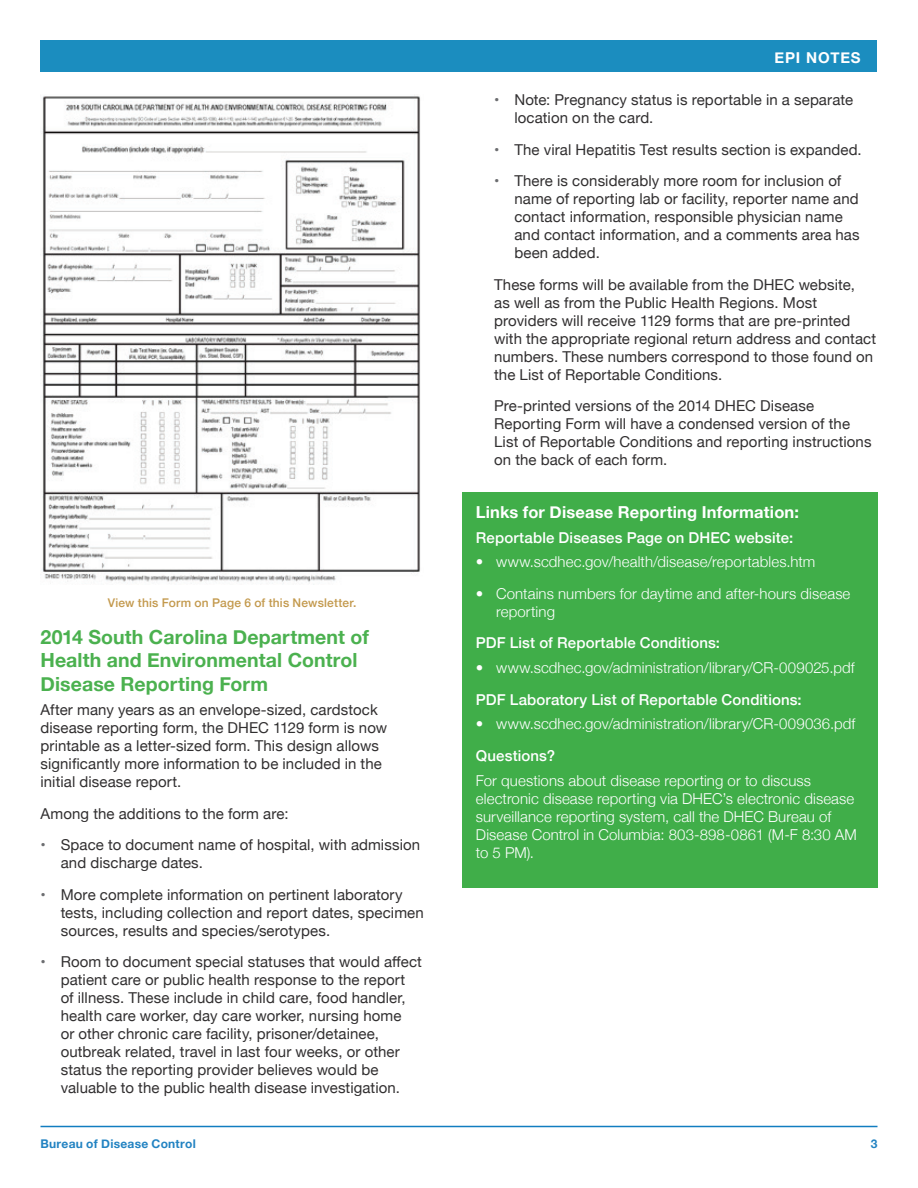
<style>
.page{position:relative;width:918px;height:1188px;background:#fff}
.page>*{position:absolute;margin:0;border:0;box-sizing:border-box;transform-origin:0 0}
.t1{font:700 19.5px/23.4px "Helvetica Neue";letter-spacing:.005em;color:#4bb14f}
.t2{font:700 16.5px "Helvetica Neue";letter-spacing:.01em;color:#fff}
.t3{font:15px/18px "Helvetica Neue";letter-spacing:.005em;color:#312f30}
.t4{font:300 15px/18px "Helvetica Neue";letter-spacing:.005em;color:#fff}
.t5{font:500 15px "Helvetica Neue";letter-spacing:.01em;color:#fff}
.t6{font:700 15px "Helvetica Neue";letter-spacing:.055em;color:#fff}
.t7{font:500 12px "Helvetica Neue";letter-spacing:.015em;color:#c3994d}
.t8{font:700 12px "Helvetica Neue";letter-spacing:.02em;color:#2283c2}
.s1{color:#6c6d70}
</style>
<div class="page">
<hr style="left:40px;top:1126px;width:838px;height:1px;background:#127dc0">
<div style="left:40px;top:40px;width:838px;height:32px;background:#1b8dbf"></div>
<div style="left:462px;top:492px;width:416px;height:396px;background:#40ae49"></div>
<img style="left:42px;top:96px;width:378px;height:489px">
<p class="t6" style="left:775px;top:46px;width:88px">EPI NOTES</p>
<p class="t7" style="left:108px;top:593px;width:250px">View this Form on Page 6 of this Newsletter.</p>
<h1 class="t1" style="left:40px;top:626px;width:330px">2014 South Carolina Department of<br>Health and Environmental Control<br>Disease Reporting Form</h1>
<p class="t3" style="left:40px;top:702px;width:348px">After many years as an envelope-sized, cardstock disease reporting form, the DHEC 1129 form is now printable as a letter-sized form. This design allows significantly more information to be included in the initial disease report.</p>
<p class="t3" style="left:40px;top:805px;width:250px">Among the additions to the form are:</p>
<p class="t3" style="left:61px;top:837px;width:361px;text-indent:-20px"><span class="s1">•</span> Space to document name of hospital, with admission and discharge dates.</p>
<p class="t3" style="left:61px;top:886px;width:365px;text-indent:-20px"><span class="s1">•</span> More complete information on pertinent laboratory tests, including collection and report dates, specimen sources, results and species/serotypes.</p>
<p class="t3" style="left:61px;top:954px;width:363px;text-indent:-20px"><span class="s1">•</span> Room to document special statuses that would affect patient care or public health response to the report<br>of illness. These include in child care, food handler, health care worker, day care worker, nursing home<br>or other chronic care facility, prisoner/detainee, outbreak related, travel in last four weeks, or other status the reporting provider believes would be valuable to the public health disease investigation.</p>
<p class="t3" style="left:514px;top:92px;width:340px;text-indent:-20px"><span class="s1">•</span> Note: Pregnancy status is reportable in a separate location on the card.</p>
<p class="t3" style="left:494px;top:141px;width:369px"><span class="s1">•</span> The viral Hepatitis Test results section is expanded.</p>
<p class="t3" style="left:514px;top:173px;width:347px;text-indent:-20px"><span class="s1">•</span> There is considerably more room for inclusion of name of reporting lab or facility, reporter name and contact information, responsible physician name and contact information, and a comments area has been added.</p>
<p class="t3" style="left:494px;top:276px;width:384px">These forms will be available from the DHEC website,<br>as well as from the Public Health Regions. Most providers will receive 1129 forms that are pre-printed with the appropriate regional return address and contact numbers. These numbers correspond to those found on the List of Reportable Conditions.</p>
<p class="t3" style="left:494px;top:398px;width:379px">Pre-printed versions of the 2014 DHEC Disease Reporting Form will have a condensed version of the List of Reportable Conditions and reporting instructions on the back of each form.</p>
<p class="t2" style="left:476px;top:499px;width:325px">Links for Disease Reporting Information:</p>
<p class="t5" style="left:476px;top:525px;width:319px">Reportable Diseases Page on DHEC website:</p>
<p class="t4" style="left:476px;top:552px;width:341px">• www.scdhec.gov/health/disease/reportables.htm</p>
<p class="t4" style="left:496px;top:584px;width:356px;text-indent:-20px">• Contains numbers for daytime and after-hours disease reporting</p>
<p class="t5" style="left:476px;top:631px;width:246px">PDF List of Reportable Conditions:</p>
<p class="t4" style="left:476px;top:658px;width:380px">• www.scdhec.gov/administration/library/CR-009025.pdf</p>
<p class="t5" style="left:476px;top:687px;width:327px">PDF Laboratory List of Reportable Conditions:</p>
<p class="t4" style="left:476px;top:714px;width:381px">• www.scdhec.gov/administration/library/CR-009036.pdf</p>
<p class="t5" style="left:476px;top:743px;width:81px">Questions?</p>
<p class="t4" style="left:476px;top:770px;width:382px">For questions about disease reporting or to discuss electronic disease reporting via DHEC’s electronic disease surveillance reporting system, call the DHEC Bureau of Disease Control in Columbia: 803-898-0861 (M-F 8:30 AM to 5 PM).</p>
<p class="t8" style="left:40px;top:1134px;width:157px">Bureau of Disease Control</p>
<p class="t8" style="left:871px;top:1134px;width:8px">3</p>
</div>
